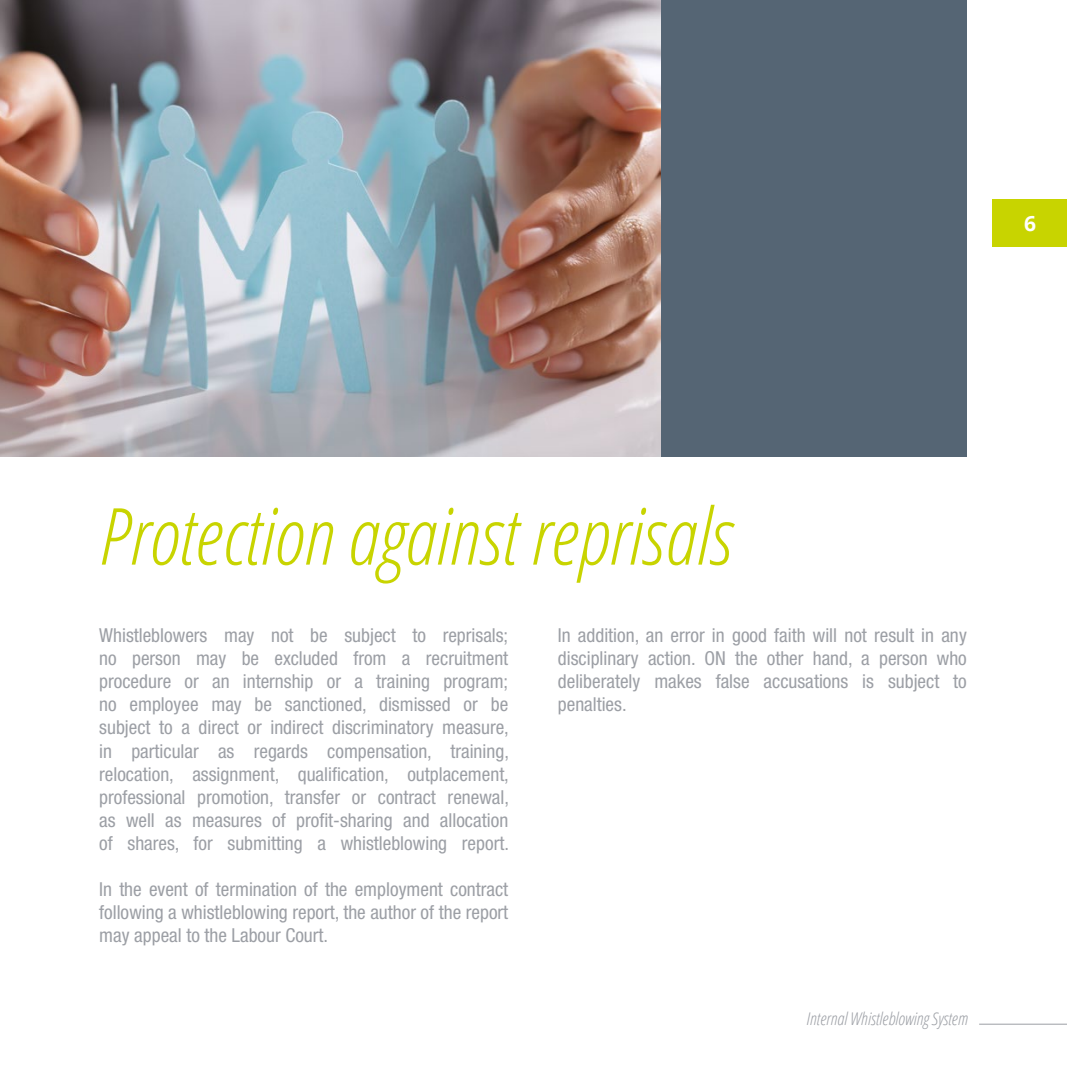
<style>
.page{position:relative;width:1067px;height:1067px;background:#fff}
.page>*{position:absolute;margin:0;border:0;box-sizing:border-box;transform-origin:0 0}
.t1{font:italic 300 condensed 78.75px "Open Sans";color:#c8d400}
.t2{font:700 21px "Open Sans";color:#fff}
.t3{font:condensed 19.25px/23.1px "Helvetica Neue";color:#9c9fa5;text-align:justify}
.t4{font:italic 300 condensed 17.5px "Open Sans";color:#9c9fa5}
</style>
<div class="page">
<div style="left:992px;top:199px;width:75px;height:48px;background:#c8d400"></div>
<hr style="left:979px;top:1023px;width:88px;height:1px;background:#9c9fa5">
<div style="left:0;top:0;width:966px;height:457px;background:#556574"></div>
<img style="left:0;top:0;width:660px;height:457px">
<p class="t2" style="left:1024px;top:209px;width:13px">6</p>
<h1 class="t1" style="left:99px;top:482px;width:634px">Protection against reprisals</h1>
<p class="t3" style="left:99px;top:623px;width:411px">Whistleblowers may not be subject to reprisals; no person may be excluded from a recruitment procedure or an internship or a training program; no employee may be sanctioned, dismissed or be subject to a direct or indirect discriminatory measure, in particular as regards compensation, training, relocation, assignment, qualification, outplacement, professional promotion, transfer or contract renewal, as well as measures of profit-sharing and allocation of shares, for submitting a whistleblowing report.</p>
<p class="t3" style="left:99px;top:877px;width:410px">In the event of termination of the employment contract following a whistleblowing report, the author of the report may appeal to the Labour Court.</p>
<p class="t3" style="left:558px;top:623px;width:410px">In addition, an error in good faith will not result in any disciplinary action. ON the other hand, a person who deliberately makes false accusations is subject to penalties.</p>
<p class="t4" style="left:806px;top:1006px;width:163px">Internal Whistleblowing System</p>
</div>
